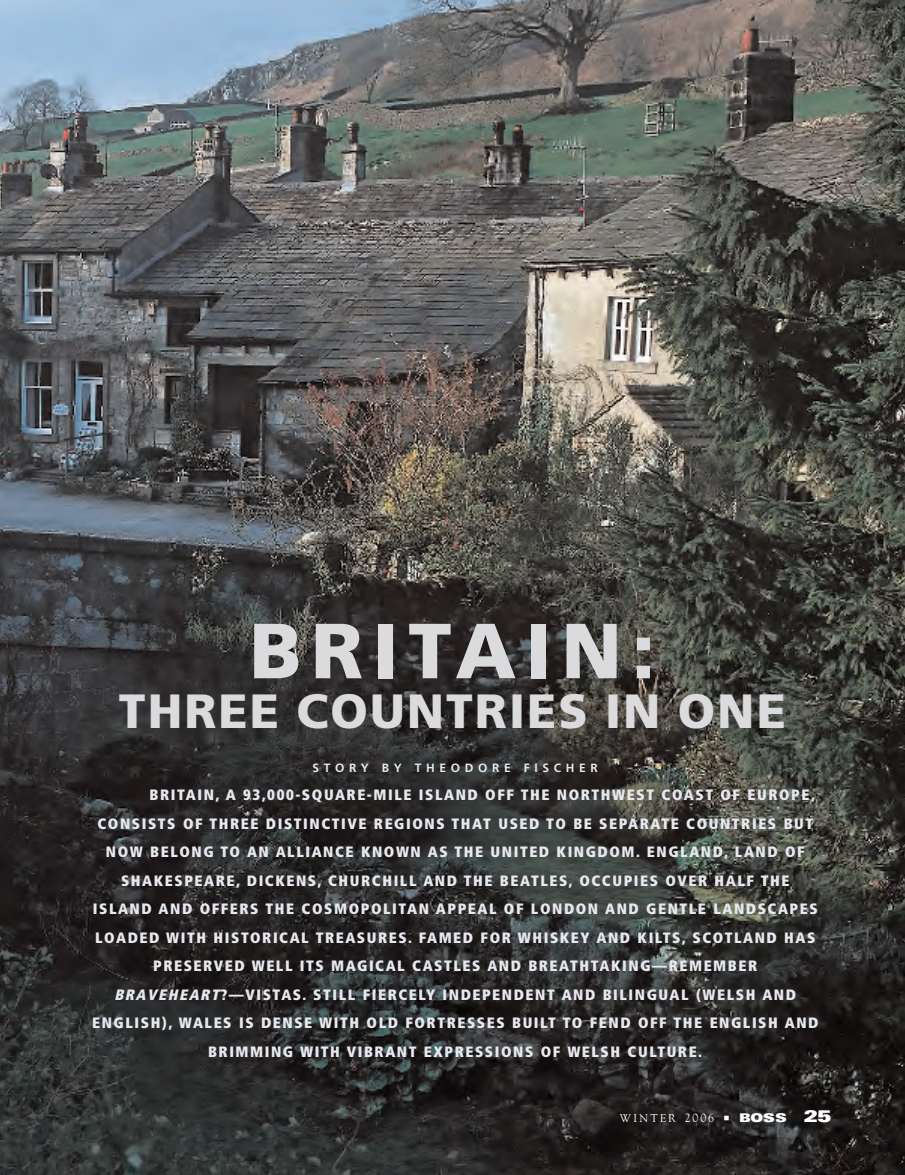
<style>
.page{position:relative;width:905px;height:1175px;background:#fff}
.page>*{position:absolute;margin:0;border:0;box-sizing:border-box;transform-origin:0 0}
.t1{font:900 78px "Frutiger";letter-spacing:.12em;color:#dbdbdd}
.t2{font:900 48px "Frutiger";letter-spacing:.045em;color:#dbdbdd}
.t3{font:900 condensed 15px "Frutiger";letter-spacing:.105em;color:#e7e8ef}
.t4{font:700 12px "Frutiger";letter-spacing:.39em;color:#e7e8ef}
.t5{font:900 expanded 12px "Univers";color:#fff}
.t6{font:11.25px "Goudy";letter-spacing:.2em;color:#fff}
.s1{font-style:italic}
.s2{font-size:12px}
.s3{font-size:16.5px}
</style>
<div class="page">
<img style="left:0;top:0;width:904px;height:1174px">
<svg style="left:724px;top:1115px;width:5px;height:5px"></svg>
<h1 class="t1" style="left:249px;top:620px;width:407px">BRITAIN:</h1>
<h2 class="t2" style="left:119px;top:692px;width:668px">THREE COUNTRIES IN ONE</h2>
<p class="t4" style="left:312px;top:762px;width:287px">STORY BY THEODORE FISCHER</p>
<p class="t3" style="left:150px;top:789px;width:667px">BRITAIN, A 93,000-SQUARE-MILE ISLAND OFF THE NORTHWEST COAST OF EUROPE,</p>
<p class="t3" style="left:97px;top:817px;width:717px">CONSISTS OF THREE DISTINCTIVE REGIONS THAT USED TO BE SEPARATE COUNTRIES BUT</p>
<p class="t3" style="left:106px;top:846px;width:700px">NOW BELONG TO AN ALLIANCE KNOWN AS THE UNITED KINGDOM. ENGLAND, LAND OF</p>
<p class="t3" style="left:121px;top:874px;width:670px">SHAKESPEARE, DICKENS, CHURCHILL AND THE BEATLES, OCCUPIES OVER HALF THE</p>
<p class="t3" style="left:93px;top:903px;width:726px">ISLAND AND OFFERS THE COSMOPOLITAN APPEAL OF LONDON AND GENTLE LANDSCAPES</p>
<p class="t3" style="left:95px;top:931px;width:721px">LOADED WITH HISTORICAL TREASURES. FAMED FOR WHISKEY AND KILTS, SCOTLAND HAS</p>
<p class="t3" style="left:153px;top:960px;width:605px">PRESERVED WELL ITS MAGICAL CASTLES AND BREATHTAKING—REMEMBER</p>
<p class="t3" style="left:114px;top:988px;width:683px"><span class="s1">BRAVEHEART</span>?—VISTAS. STILL FIERCELY INDEPENDENT AND BILINGUAL (WELSH AND</p>
<p class="t3" style="left:92px;top:1017px;width:727px">ENGLISH), WALES IS DENSE WITH OLD FORTRESSES BUILT TO FEND OFF THE ENGLISH AND</p>
<p class="t3" style="left:208px;top:1045px;width:495px">BRIMMING WITH VIBRANT EXPRESSIONS OF WELSH CULTURE.</p>
<p class="t6" style="left:619px;top:1111px;width:96px">WINTER <span class="s2">2006</span></p>
<p class="t5" style="left:739px;top:1113px;width:94px">BOSS <span class="s3">25</span></p>
</div>
